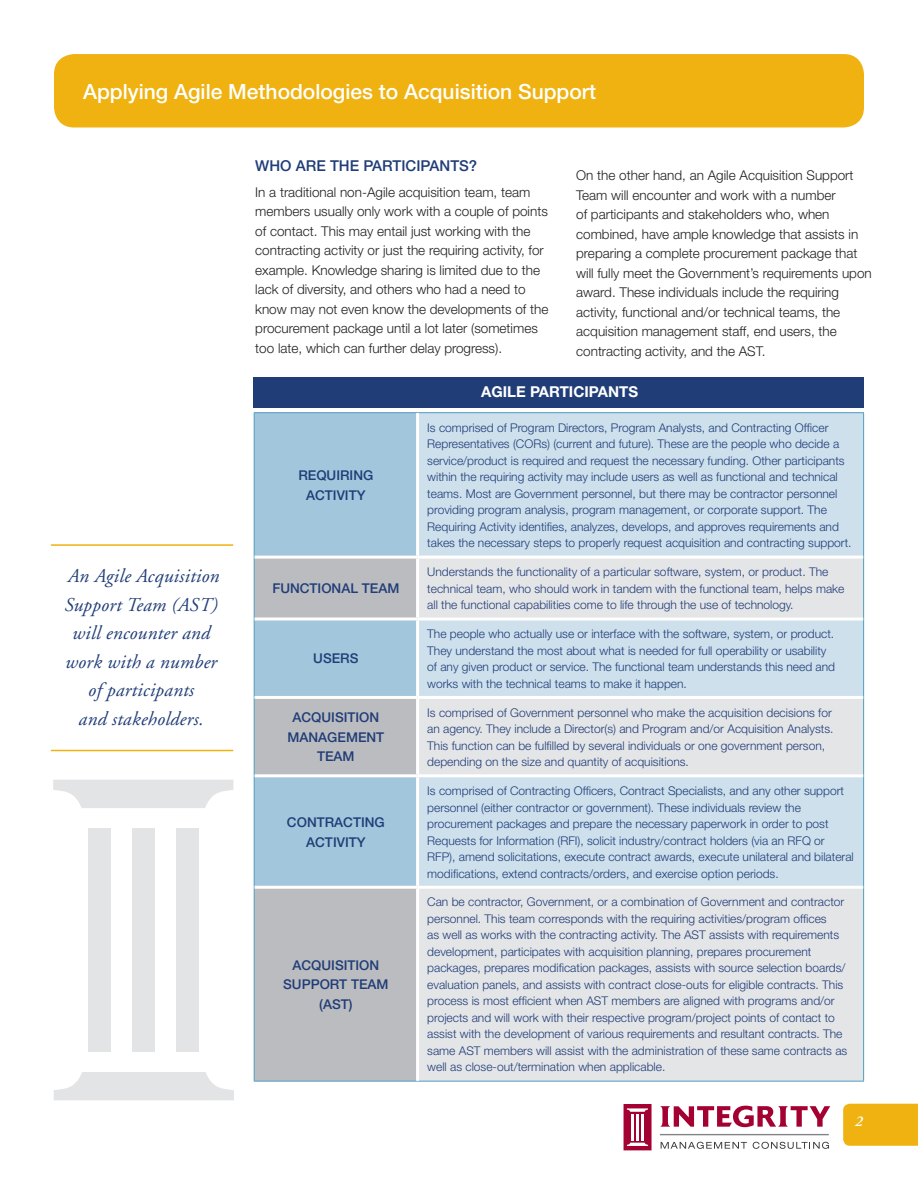
<style>
.page{position:relative;width:918px;height:1188px;background:#fff}
.page>*{position:absolute;margin:0;border:0;box-sizing:border-box;transform-origin:0 0}
.t1{font:500 21px "Helvetica Neue";color:#fff}
.t2{font:italic 19.5px/28.5px "Adobe Garamond";letter-spacing:.01em;color:#203d78;text-align:center}
.t3{font:500 15px "Helvetica Neue";color:#203d78}
.t4{font:700 15px "Helvetica Neue";color:#fff}
.t5{font:italic 600 15px "Adobe Garamond";color:#fff}
.t6{font:300 13.5px/19.5px "Helvetica Neue";color:#231f20}
.t7{font:500 13.5px/19.5px "Helvetica Neue";color:#203d78;text-align:center}
.t8{font:300 12px/16.5px "Helvetica Neue";color:#203d78}
</style>
<div class="page">
<div style="left:843px;top:1104px;width:75px;height:42px;background:#efb211"></div>
<div style="left:54px;top:54px;width:810px;height:74px;background:#efb211;border-radius:20px"></div>
<hr style="left:660px;top:1134px;width:169px;height:1px;background:#808285">
<svg style="left:660px;top:1106px;width:170px;height:21px"></svg>
<svg style="left:661px;top:1142px;width:86px;height:7px"></svg>
<svg style="left:753px;top:1142px;width:76px;height:7px"></svg>
<div style="left:624px;top:1104px;width:28px;height:46px;background:#a40133"></div>
<svg style="left:627px;top:1108px;width:21px;height:4px"></svg>
<hr style="left:631px;top:1114px;width:3px;height:26px;background:#fff">
<hr style="left:636px;top:1114px;width:3px;height:26px;background:#fff">
<hr style="left:641px;top:1114px;width:3px;height:26px;background:#fff">
<svg style="left:627px;top:1143px;width:21px;height:3px"></svg>
<svg style="left:53px;top:780px;width:180px;height:28px"></svg>
<div style="left:88px;top:828px;width:23px;height:224px;background:#e3e4e5"></div>
<div style="left:132px;top:828px;width:23px;height:224px;background:#e3e4e5"></div>
<div style="left:176px;top:828px;width:23px;height:224px;background:#e3e4e5"></div>
<svg style="left:54px;top:1072px;width:180px;height:28px"></svg>
<hr style="left:51px;top:750px;width:182px;height:1px;background:#efb211">
<hr style="left:51px;top:544px;width:182px;height:2px;background:#efb211">
<div style="left:254px;top:377px;width:610px;height:30px;background:#203d78"></div>
<div style="left:255px;top:413px;width:161px;height:143px;background:#a2c6db"></div>
<div style="left:419px;top:413px;width:444px;height:143px;background:#cde0ec"></div>
<svg style="left:255px;top:559px;width:161px;height:522px;background:#b2bfc9"></svg>
<svg style="left:419px;top:559px;width:444px;height:522px;background:#dbe3e8"></svg>
<hr style="left:254px;top:412px;width:164px;height:1px;background:#529cbe">
<hr style="left:254px;top:413px;width:1px;height:144px;background:#529cbe">
<hr style="left:418px;top:412px;width:446px;height:1px;background:#529cbe">
<hr style="left:863px;top:413px;width:1px;height:144px;background:#529cbe">
<hr style="left:254px;top:557px;width:1px;height:62px;background:#529cbe">
<hr style="left:863px;top:557px;width:1px;height:62px;background:#529cbe">
<hr style="left:254px;top:619px;width:1px;height:78px;background:#529cbe">
<hr style="left:863px;top:619px;width:1px;height:78px;background:#529cbe">
<hr style="left:254px;top:697px;width:1px;height:79px;background:#529cbe">
<hr style="left:863px;top:697px;width:1px;height:79px;background:#529cbe">
<hr style="left:254px;top:776px;width:1px;height:111px;background:#529cbe">
<hr style="left:863px;top:776px;width:1px;height:111px;background:#529cbe">
<hr style="left:254px;top:887px;width:1px;height:194px;background:#529cbe">
<hr style="left:863px;top:887px;width:1px;height:194px;background:#529cbe">
<hr style="left:254px;top:1081px;width:164px;height:1px;background:#529cbe">
<hr style="left:418px;top:1081px;width:446px;height:1px;background:#529cbe">
<hr style="left:255px;top:618px;width:163px;height:3px;background:#fff">
<hr style="left:418px;top:618px;width:445px;height:3px;background:#fff">
<hr style="left:255px;top:696px;width:163px;height:3px;background:#fff">
<hr style="left:418px;top:696px;width:445px;height:3px;background:#fff">
<hr style="left:255px;top:774px;width:163px;height:3px;background:#fff">
<hr style="left:418px;top:774px;width:445px;height:3px;background:#fff">
<hr style="left:255px;top:886px;width:163px;height:3px;background:#fff">
<hr style="left:418px;top:886px;width:445px;height:3px;background:#fff">
<h1 class="t1" style="left:83px;top:79px;width:515px">APPLYING AGILE METHODOLOGIES TO ACQUISITION SUPPORT</h1>
<p class="t3" style="left:255px;top:156px;width:224px">WHO ARE THE PARTICIPANTS?</p>
<p class="t6" style="left:255px;top:182px;width:295px">In a traditional non-Agile acquisition team, team members usually only work with a couple of points of contact. This may entail just working with the contracting activity or just the requiring activity, for example. Knowledge sharing is limited due to the lack of diversity, and others who had a need to know may not even know the developments of the procurement package until a lot later (sometimes too late, which can further delay progress).</p>
<p class="t6" style="left:576px;top:165px;width:297px">On the other hand, an Agile Acquisition Support Team will encounter and work with a number<br>of participants and stakeholders who, when combined, have ample knowledge that assists in preparing a complete procurement package that will fully meet the Government’s requirements upon award. These individuals include the requiring activity, functional and/or technical teams, the acquisition management staff, end users, the contracting activity, and the AST.</p>
<h2 class="t2" style="left:64px;top:562px;width:157px">An Agile Acquisition<br>Support Team (AST) will encounter and work with a number of participants<br>and stakeholders.</h2>
<p class="t7" style="left:298px;top:466px;width:77px">REQUIRING<br>ACTIVITY</p>
<p class="t7" style="left:272px;top:579px;width:118px">FUNCTIONAL TEAM</p>
<p class="t7" style="left:313px;top:649px;width:45px">USERS</p>
<p class="t7" style="left:292px;top:708px;width:88px">ACQUISITION</p>
<p class="t7" style="left:287px;top:727px;width:98px">MANAGEMENT</p>
<p class="t7" style="left:317px;top:747px;width:28px">TEAM</p>
<p class="t7" style="left:287px;top:812px;width:99px">CONTRACTING<br>ACTIVITY</p>
<p class="t7" style="left:292px;top:955px;width:88px">ACQUISITION</p>
<p class="t7" style="left:283px;top:975px;width:96px">SUPPORT TEAM</p>
<p class="t7" style="left:319px;top:994px;width:35px">(AST)</p>
<p class="t4" style="left:481px;top:382px;width:158px">AGILE PARTICIPANTS</p>
<p class="t8" style="left:427px;top:419px;width:426px">Is comprised of Program Directors, Program Analysts, and Contracting Officer Representatives (CORs) (current and future). These are the people who decide a service/product is required and request the necessary funding. Other participants within the requiring activity may include users as well as functional and technical teams. Most are Government personnel, but there may be contractor personnel providing program analysis, program management, or corporate support. The Requiring Activity identifies, analyzes, develops, and approves requirements and takes the necessary steps to properly request acquisition and contracting support.</p>
<p class="t8" style="left:427px;top:564px;width:419px">Understands the functionality of a particular software, system, or product. The technical team, who should work in tandem with the functional team, helps make all the functional capabilities come to life through the use of technology.</p>
<p class="t8" style="left:427px;top:625px;width:409px">The people who actually use or interface with the software, system, or product.<br>They understand the most about what is needed for full operability or usability of any given product or service. The functional team understands this need and works with the technical teams to make it happen.</p>
<p class="t8" style="left:427px;top:704px;width:408px">Is comprised of Government personnel who make the acquisition decisions for an agency. They include a Director(s) and Program and/or Acquisition Analysts.<br>This function can be fulfilled by several individuals or one government person, depending on the size and quantity of acquisitions.</p>
<p class="t8" style="left:427px;top:782px;width:428px">Is comprised of Contracting Officers, Contract Specialists, and any other support personnel (either contractor or government). These individuals review the procurement packages and prepare the necessary paperwork in order to post Requests for Information (RFI), solicit industry/contract holders (via an RFQ or RFP), amend solicitations, execute contract awards, execute unilateral and bilateral modifications, extend contracts/orders, and exercise option periods.</p>
<p class="t8" style="left:427px;top:894px;width:422px">Can be contractor, Government, or a combination of Government and contractor personnel. This team corresponds with the requiring activities/program offices<br>as well as works with the contracting activity. The AST assists with requirements development, participates with acquisition planning, prepares procurement packages, prepares modification packages, assists with source selection boards/ evaluation panels, and assists with contract close-outs for eligible contracts. This process is most efficient when AST members are aligned with programs and/or projects and will work with their respective program/project points of contact to assist with the development of various requirements and resultant contracts. The same AST members will assist with the administration of these same contracts as well as close-out/termination when applicable.</p>
<p class="t5" style="left:854px;top:1113px;width:9px">2</p>
</div>
